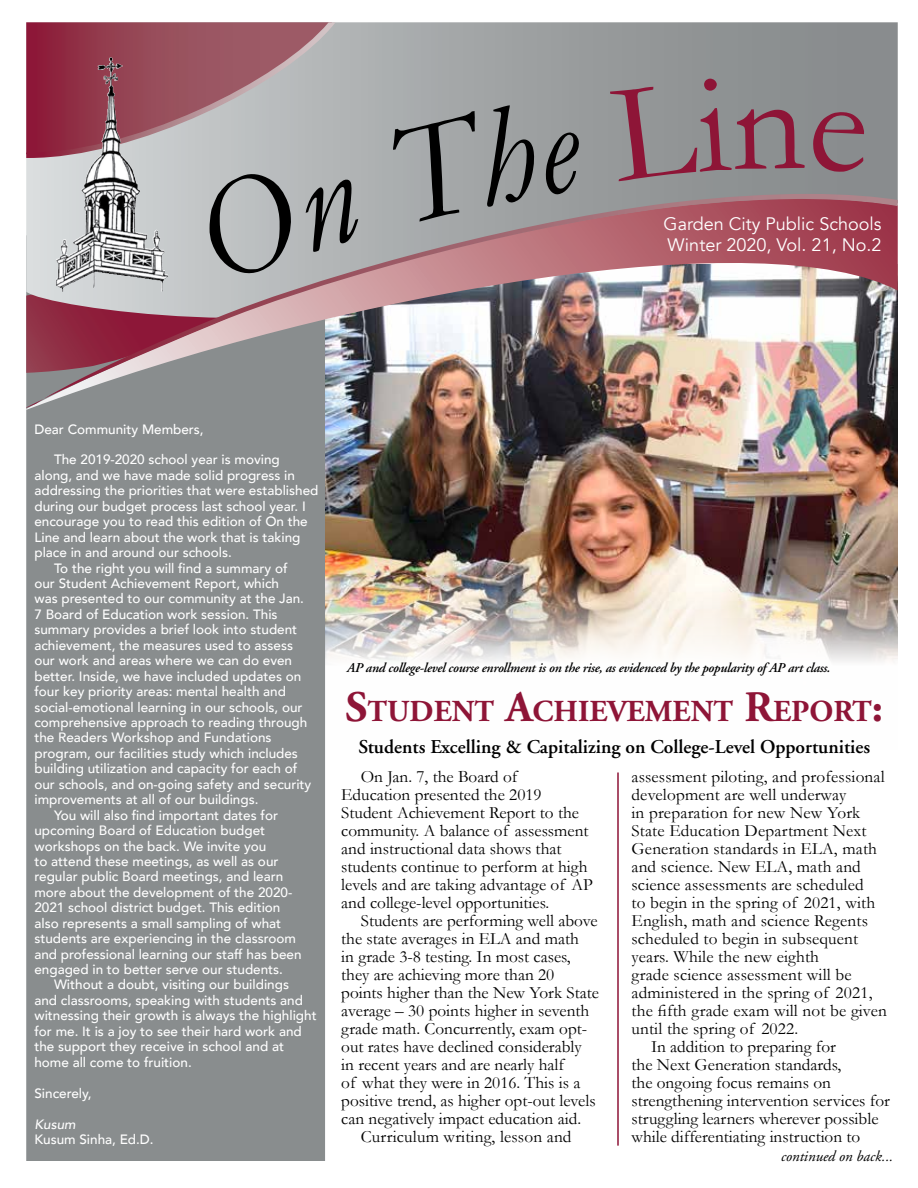
<style>
.page{position:relative;width:918px;height:1188px;background:#fff}
.page>*{position:absolute;margin:0;border:0;box-sizing:border-box;transform-origin:0 0}
.t1{font:700 30.45px "Adobe Garamond";color:#8e1537}
.t2{font:600 19.5px "Adobe Garamond";color:#000}
.t3{font:18px "Avenir";color:#fff}
.t4{font:17.25px/18px "Garamond";color:#000}
.t5{font:italic 15px "Adobe Garamond";color:#000}
.t6{font:500 13.5px "Avenir";color:#fff}
.t7{font:italic 600 13.5px "Adobe Garamond";letter-spacing:-.02em;color:#000}
.t8{font:italic 500 13.5px "Avenir";color:#fff}
.s1{font-size:43.5px}
</style>
<div class="page">
<div style="left:26px;top:410px;width:299px;height:751px;background:#898d8e"></div>
<img style="left:325px;top:410px;width:572px;height:256px">
<svg style="left:367px;top:22px;width:531px;height:171px;background:#969a9b"></svg>
<img style="left:26px;top:193px;width:872px;height:215px">
<hr style="left:617px;top:772px;width:2px;height:374px;background:#8e1537">
<svg style="left:26px;top:22px;width:341px;height:351px;background:#ad939a"></svg>
<svg style="left:389px;top:103px;width:197px;height:121px;background:#a1a3a5"></svg>
<div style="left:608px;top:78px;width:197px;height:103px;background:#8f9394"></div>
<div style="left:812px;top:111px;width:54px;height:62px;background:#898c8e"></div>
<h3 class="t3" style="left:664px;top:213px;width:219px">Garden City Public Schools</h3>
<h3 class="t3" style="left:668px;top:234px;width:215px">Winter 2020, Vol. 21, No.2</h3>
<p class="t6" style="left:34px;top:417px;width:171px">Dear Community Members,</p>
<p class="t6" style="left:54px;top:448px;width:227px">The 2019-2020 school year is moving</p>
<p class="t6" style="left:34px;top:463px;width:262px">along, and we have made solid progress in</p>
<p class="t6" style="left:34px;top:479px;width:285px">addressing the priorities that were established</p>
<p class="t6" style="left:34px;top:494px;width:273px">during our budget process last school year. I</p>
<p class="t6" style="left:34px;top:510px;width:275px">encourage you to read this edition of On the</p>
<p class="t6" style="left:34px;top:525px;width:268px">Line and learn about the work that is taking</p>
<p class="t6" style="left:34px;top:541px;width:199px">place in and around our schools.</p>
<p class="t6" style="left:54px;top:556px;width:235px">To the right you will find a summary of</p>
<p class="t6" style="left:34px;top:572px;width:246px">our Student Achievement Report, which</p>
<p class="t6" style="left:34px;top:587px;width:271px">was presented to our community at the Jan.</p>
<p class="t6" style="left:34px;top:602px;width:245px">7 Board of Education work session. This</p>
<p class="t6" style="left:34px;top:618px;width:264px">summary provides a brief look into student</p>
<p class="t6" style="left:34px;top:633px;width:260px">achievement, the measures used to assess</p>
<p class="t6" style="left:34px;top:649px;width:259px">our work and areas where we can do even</p>
<p class="t6" style="left:34px;top:664px;width:268px">better. Inside, we have included updates on</p>
<p class="t6" style="left:34px;top:680px;width:253px">four key priority areas: mental health and</p>
<p class="t6" style="left:34px;top:695px;width:270px">social-emotional learning in our schools, our</p>
<p class="t6" style="left:34px;top:711px;width:274px">comprehensive approach to reading through</p>
<p class="t6" style="left:34px;top:726px;width:239px">the Readers Workshop and Fundations</p>
<p class="t6" style="left:34px;top:741px;width:265px">program, our facilities study which includes</p>
<p class="t6" style="left:34px;top:757px;width:264px">building utilization and capacity for each of</p>
<p class="t6" style="left:34px;top:772px;width:278px">our schools, and on-going safety and security</p>
<p class="t6" style="left:34px;top:788px;width:226px">improvements at all of our buildings.</p>
<p class="t6" style="left:54px;top:803px;width:226px">You will also find important dates for</p>
<p class="t6" style="left:34px;top:819px;width:232px">upcoming Board of Education budget</p>
<p class="t6" style="left:34px;top:834px;width:233px">workshops on the back. We invite you</p>
<p class="t6" style="left:34px;top:850px;width:246px">to attend these meetings, as well as our</p>
<p class="t6" style="left:34px;top:865px;width:250px">regular public Board meetings, and learn</p>
<p class="t6" style="left:34px;top:880px;width:259px">more about the development of the 2020-</p>
<p class="t6" style="left:34px;top:896px;width:248px">2021 school district budget. This edition</p>
<p class="t6" style="left:34px;top:911px;width:248px">also represents a small sampling of what</p>
<p class="t6" style="left:34px;top:927px;width:263px">students are experiencing in the classroom</p>
<p class="t6" style="left:34px;top:942px;width:269px">and professional learning our staff has been</p>
<p class="t6" style="left:34px;top:958px;width:250px">engaged in to better serve our students.</p>
<p class="t6" style="left:54px;top:973px;width:236px">Without a doubt, visiting our buildings</p>
<p class="t6" style="left:34px;top:989px;width:270px">and classrooms, speaking with students and</p>
<p class="t6" style="left:34px;top:1004px;width:284px">witnessing their growth is always the highlight</p>
<p class="t6" style="left:34px;top:1019px;width:269px">for me. It is a joy to see their hard work and</p>
<p class="t6" style="left:34px;top:1035px;width:251px">the support they receive in school and at</p>
<p class="t6" style="left:34px;top:1050px;width:159px">home all come to fruition.</p>
<p class="t6" style="left:34px;top:1081px;width:59px">Sincerely,</p>
<p class="t8" style="left:34px;top:1116px;width:43px">Kusum</p>
<p class="t6" style="left:34px;top:1128px;width:121px">Kusum Sinha, Ed.D.</p>
<p class="t7" style="left:347px;top:661px;width:485px">AP and college-level course enrollment is on the rise, as evidenced by the popularity of AP art class.</p>
<h1 class="t1" style="left:345px;top:694px;width:539px"><span class="s1">S</span>TUDENT <span class="s1">A</span>CHIEVEMENT <span class="s1">R</span>EPORT<span class="s1">:</span></h1>
<h2 class="t2" style="left:358px;top:736px;width:513px">Students Excelling &amp; Capitalizing on College-Level Opportunities</h2>
<p class="t4" style="left:341px;top:767px;width:253px;text-indent:20px">On Jan. 7, the Board of<br>Education presented the 2019<br>Student Achievement Report to the community. A balance of assessment and instructional data shows that students continue to perform at high levels and are taking advantage of AP and college-level opportunities.</p>
<p class="t4" style="left:361px;top:911px;width:238px">Students are performing well above</p>
<p class="t4" style="left:341px;top:929px;width:239px">the state averages in ELA and math</p>
<p class="t4" style="left:341px;top:947px;width:231px">in grade 3-8 testing. In most cases,</p>
<p class="t4" style="left:341px;top:965px;width:215px">they are achieving more than 20</p>
<p class="t4" style="left:341px;top:983px;width:259px">points higher than the New York State</p>
<p class="t4" style="left:341px;top:1001px;width:250px">average – 30 points higher in seventh</p>
<p class="t4" style="left:341px;top:1019px;width:247px">grade math. Concurrently, exam opt-</p>
<p class="t4" style="left:341px;top:1037px;width:242px">out rates have declined considerably</p>
<p class="t4" style="left:341px;top:1055px;width:224px">in recent years and are nearly half</p>
<p class="t4" style="left:341px;top:1073px;width:241px">of what they were in 2016. This is a</p>
<p class="t4" style="left:341px;top:1091px;width:256px">positive trend, as higher opt-out levels</p>
<p class="t4" style="left:341px;top:1109px;width:241px">can negatively impact education aid.</p>
<p class="t4" style="left:361px;top:1127px;width:212px">Curriculum writing, lesson and</p>
<p class="t4" style="left:632px;top:767px;width:255px">assessment piloting, and professional</p>
<p class="t4" style="left:632px;top:785px;width:216px">development are well underway</p>
<p class="t4" style="left:632px;top:803px;width:230px">in preparation for new New York</p>
<p class="t4" style="left:632px;top:821px;width:237px">State Education Department Next</p>
<p class="t4" style="left:632px;top:839px;width:247px">Generation standards in ELA, math</p>
<p class="t4" style="left:632px;top:857px;width:231px">and science. New ELA, math and</p>
<p class="t4" style="left:632px;top:875px;width:234px">science assessments are scheduled</p>
<p class="t4" style="left:632px;top:893px;width:245px">to begin in the spring of 2021, with</p>
<p class="t4" style="left:632px;top:911px;width:238px">English, math and science Regents</p>
<p class="t4" style="left:632px;top:929px;width:228px">scheduled to begin in subsequent</p>
<p class="t4" style="left:632px;top:947px;width:189px">years. While the new eighth</p>
<p class="t4" style="left:632px;top:965px;width:222px">grade science assessment will be</p>
<p class="t4" style="left:632px;top:983px;width:242px">administered in the spring of 2021,</p>
<p class="t4" style="left:632px;top:1001px;width:257px">the fifth grade exam will not be given</p>
<p class="t4" style="left:632px;top:1019px;width:168px">until the spring of 2022.</p>
<p class="t4" style="left:651px;top:1037px;width:186px">In addition to preparing for</p>
<p class="t4" style="left:632px;top:1055px;width:211px">the Next Generation standards,</p>
<p class="t4" style="left:632px;top:1073px;width:201px">the ongoing focus remains on</p>
<p class="t4" style="left:632px;top:1091px;width:260px">strengthening intervention services for</p>
<p class="t4" style="left:632px;top:1109px;width:249px">struggling learners wherever possible</p>
<p class="t4" style="left:632px;top:1127px;width:230px">while differentiating instruction to</p>
<p class="t5" style="left:780px;top:1148px;width:114px">continued on back...</p>
</div>
